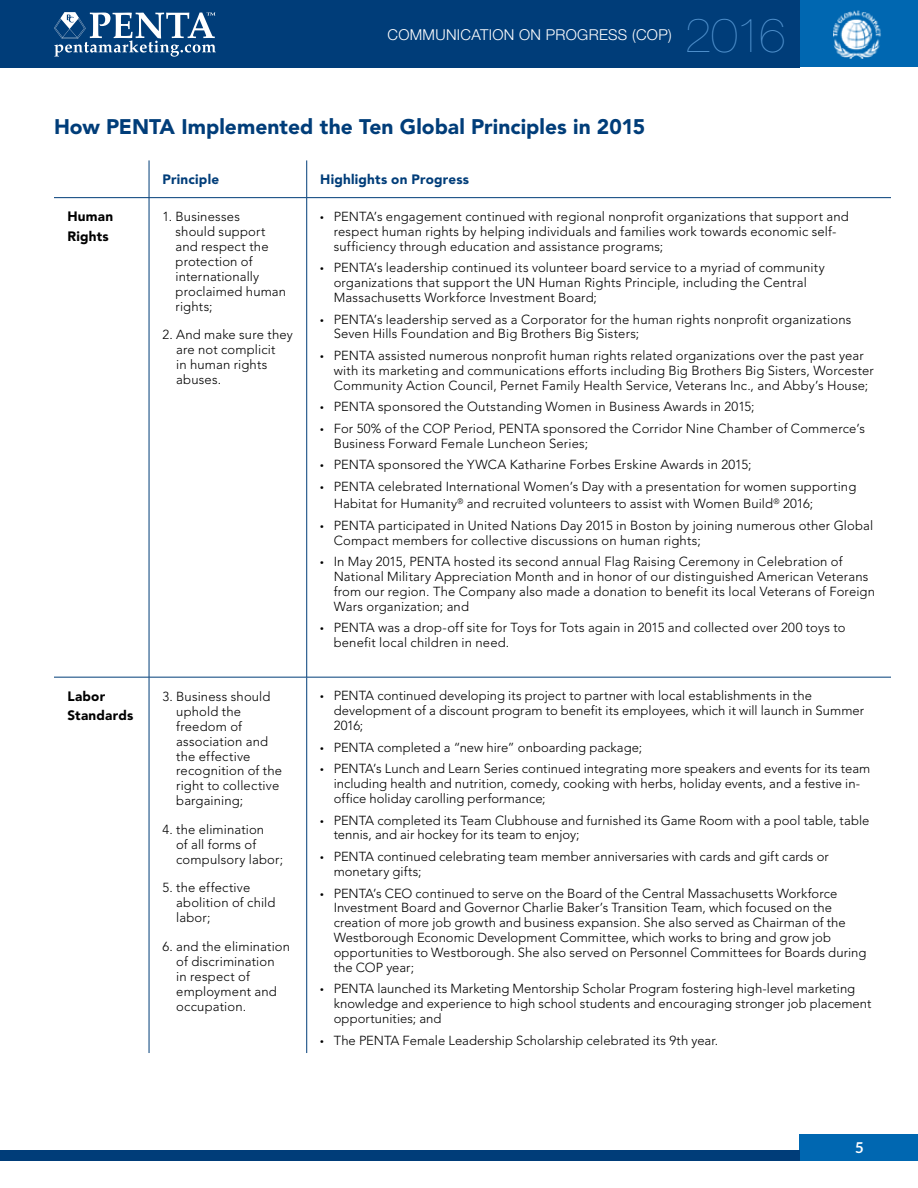
<style>
.page{position:relative;width:918px;height:1188px;background:#fff}
.page>*{position:absolute;margin:0;border:0;box-sizing:border-box;transform-origin:0 0}
.t1{font:200 48px "Helvetica Neue LT Std";color:#5091cd}
.t2{font:900 21px "Avenir LT Std";color:#003d79}
.t3{font:300 15px "Helvetica Neue LT Std";letter-spacing:.02em;color:#fff}
.t4{font:700 15px "Lato";color:#fff}
.t5{font:900 13.5px "Avenir LT Std";letter-spacing:.015em;color:#003d79}
.t6{font:900 13.5px/19.5px "Avenir LT Std";letter-spacing:.015em;color:#000}
.t7{font:300 13.05px/14.9px "Avenir LT Std";letter-spacing:.01em;color:#000}
.s1{font-family:"Myriad Pro";font-weight:400}
</style>
<div class="page">
<div style="left:799px;top:0;width:119px;height:67px;background:#0067b1"></div>
<div style="left:799px;top:1134px;width:119px;height:27px;background:#0067b1"></div>
<div style="left:0;top:0;width:799px;height:67px;background:#003d79"></div>
<div style="left:0;top:1150px;width:800px;height:11px;background:#003d79"></div>
<img style="left:834px;top:11px;width:47px;height:47px">
<svg style="left:54px;top:12px;width:162px;height:45px"></svg>
<hr style="left:149px;top:160px;width:1px;height:37px;background:#003d79">
<hr style="left:306px;top:160px;width:1px;height:37px;background:#003d79">
<hr style="left:54px;top:197px;width:95px;height:1px;background:#003d79">
<hr style="left:149px;top:197px;width:158px;height:1px;background:#003d79">
<hr style="left:149px;top:198px;width:1px;height:479px;background:#003d79">
<hr style="left:307px;top:197px;width:584px;height:1px;background:#003d79">
<hr style="left:306px;top:198px;width:1px;height:479px;background:#003d79">
<hr style="left:54px;top:677px;width:95px;height:1px;background:#003d79">
<hr style="left:149px;top:677px;width:158px;height:1px;background:#003d79">
<hr style="left:149px;top:677px;width:1px;height:376px;background:#003d79">
<hr style="left:307px;top:677px;width:584px;height:1px;background:#003d79">
<hr style="left:306px;top:677px;width:1px;height:376px;background:#003d79">
<p class="t3" style="left:388px;top:25px;width:286px">COMMUNICATION ON PROGRESS (COP)</p>
<h1 class="t1" style="left:685px;top:7px;width:103px">2016</h1>
<h2 class="t2" style="left:54px;top:114px;width:593px">How PENTA Implemented the Ten Global Principles in 2015</h2>
<p class="t5" style="left:163px;top:171px;width:58px">Principle</p>
<p class="t5" style="left:320px;top:171px;width:150px">Highlights on Progress</p>
<p class="t6" style="left:68px;top:207px;width:47px">Human<br>Rights</p>
<p class="t7" style="left:176px;top:209px;width:112px;text-indent:-13px">1. Businesses<br>should support and respect the protection of internationally proclaimed human rights;</p>
<p class="t7" style="left:176px;top:328px;width:118px;text-indent:-14px">2. And make sure they are not complicit<br>in human rights abuses.</p>
<p class="t6" style="left:68px;top:686px;width:67px">Labor<br>Standards</p>
<p class="t7" style="left:176px;top:689px;width:107px;text-indent:-14px">3. Business should uphold the freedom of association and the effective recognition of the right to collective bargaining;</p>
<p class="t7" style="left:176px;top:822px;width:109px;text-indent:-14px">4. the elimination<br>of all forms of compulsory labor;</p>
<p class="t7" style="left:176px;top:881px;width:101px;text-indent:-14px">5. the effective abolition of child labor;</p>
<p class="t7" style="left:176px;top:939px;width:115px;text-indent:-14px">6. and the elimination of discrimination<br>in respect of employment and occupation.</p>
<p class="t7" style="left:334px;top:209px;width:517px;text-indent:-13px"><span class="s1">•</span> PENTA’s engagement continued with regional nonprofit organizations that support and respect human rights by helping individuals and families work towards economic self&shy;sufficiency through education and assistance programs;</p>
<p class="t7" style="left:334px;top:260px;width:493px;text-indent:-13px"><span class="s1">•</span> PENTA’s leadership continued its volunteer board service to a myriad of community organizations that support the UN Human Rights Principle, including the Central<br>Massachusetts Workforce Investment Board;</p>
<p class="t7" style="left:334px;top:312px;width:519px;text-indent:-13px"><span class="s1">•</span> PENTA’s leadership served as a Corporator for the human rights nonprofit organizations<br>Seven Hills Foundation and Big Brothers Big Sisters;</p>
<p class="t7" style="left:334px;top:348px;width:542px;text-indent:-13px"><span class="s1">•</span> PENTA assisted numerous nonprofit human rights related organizations over the past year with its marketing and communications efforts including Big Brothers Big Sisters, Worcester<br>Community Action Council, Pernet Family Health Service, Veterans Inc., and Abby’s House;</p>
<p class="t7" style="left:320px;top:399px;width:436px"><span class="s1">•</span> PENTA sponsored the Outstanding Women in Business Awards in 2015;</p>
<p class="t7" style="left:334px;top:421px;width:533px;text-indent:-13px"><span class="s1">•</span> For 50% of the COP Period, PENTA sponsored the Corridor Nine Chamber of Commerce’s<br>Business Forward Female Luncheon Series;</p>
<p class="t7" style="left:320px;top:457px;width:433px"><span class="s1">•</span> PENTA sponsored the YWCA Katharine Forbes Erskine Awards in 2015;</p>
<p class="t7" style="left:334px;top:478px;width:524px;line-height:17.2px;text-indent:-13px"><span class="s1">•</span> PENTA celebrated International Women’s Day with a presentation for women supporting<br>Habitat for Humanity<sup>®</sup> and recruited volunteers to assist with Women Build<sup>®</sup> 2016;</p>
<p class="t7" style="left:334px;top:518px;width:541px;text-indent:-13px"><span class="s1">•</span> PENTA participated in United Nations Day 2015 in Boston by joining numerous other Global<br>Compact members for collective discussions on human rights;</p>
<p class="t7" style="left:334px;top:554px;width:543px;text-indent:-13px"><span class="s1">•</span> In May 2015, PENTA hosted its second annual Flag Raising Ceremony in Celebration of National Military Appreciation Month and in honor of our distinguished American Veterans from our region. The Company also made a donation to benefit its local Veterans of Foreign Wars organization; and</p>
<p class="t7" style="left:334px;top:621px;width:513px;text-indent:-13px"><span class="s1">•</span> PENTA was a drop-off site for Toys for Tots again in 2015 and collected over 200 toys to benefit local children in need.</p>
<p class="t7" style="left:334px;top:689px;width:532px;text-indent:-13px"><span class="s1">•</span> PENTA continued developing its project to partner with local establishments in the development of a discount program to benefit its employees, which it will launch in Summer<br>2016;</p>
<p class="t7" style="left:320px;top:740px;width:323px"><span class="s1">•</span> PENTA completed a “new hire” onboarding package;</p>
<p class="t7" style="left:334px;top:761px;width:538px;text-indent:-13px"><span class="s1">•</span> PENTA’s Lunch and Learn Series continued integrating more speakers and events for its team including health and nutrition, comedy, cooking with herbs, holiday events, and a festive in&shy;office holiday carolling performance;</p>
<p class="t7" style="left:334px;top:813px;width:537px;text-indent:-13px"><span class="s1">•</span> PENTA completed its Team Clubhouse and furnished its Game Room with a pool table, table tennis, and air hockey for its team to enjoy;</p>
<p class="t7" style="left:334px;top:849px;width:497px;text-indent:-13px"><span class="s1">•</span> PENTA continued celebrating team member anniversaries with cards and gift cards or monetary gifts;</p>
<p class="t7" style="left:334px;top:886px;width:534px;text-indent:-13px"><span class="s1">•</span> PENTA’s CEO continued to serve on the Board of the Central Massachusetts Workforce Investment Board and Governor Charlie Baker’s Transition Team, which focused on the creation of more job growth and business expansion. She also served as Chairman of the Westborough Economic Development Committee, which works to bring and grow job opportunities to Westborough. She also served on Personnel Committees for Boards during the COP year;</p>
<p class="t7" style="left:334px;top:982px;width:539px;text-indent:-13px"><span class="s1">•</span> PENTA launched its Marketing Mentorship Scholar Program fostering high-level marketing knowledge and experience to high school students and encouraging stronger job placement opportunities; and</p>
<p class="t7" style="left:320px;top:1033px;width:397px"><span class="s1">•</span> The PENTA Female Leadership Scholarship celebrated its 9th year.</p>
<p class="t4" style="left:855px;top:1138px;width:10px">5</p>
</div>
